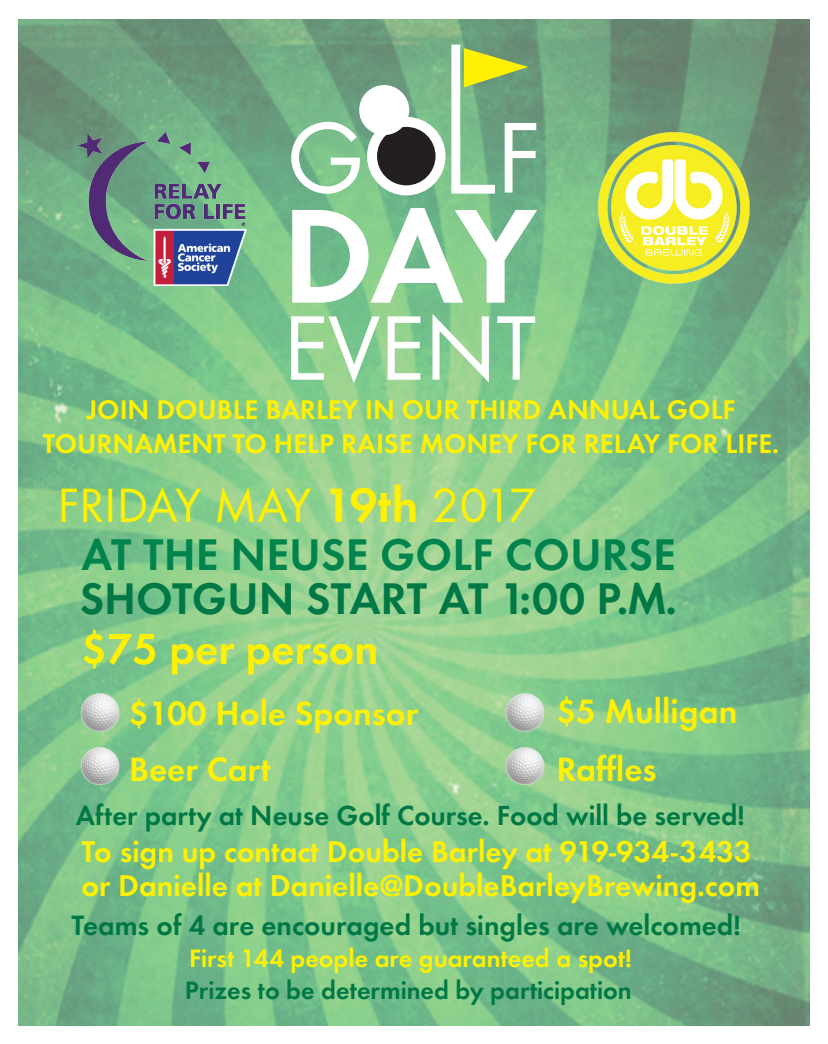
<style>
.page{position:relative;width:828px;height:1044px;background:#fff}
.page>*{position:absolute;margin:0;border:0;box-sizing:border-box;transform-origin:0 0}
.t1{font:700 139px "Function";color:#fff}
.t2{font:104.4px "Function";color:#fff}
.t3{font:95px "Function";letter-spacing:-.01em;color:#fff}
.t4{font:50px "Function";letter-spacing:-.015em;color:#fff101}
.t5{font:700 46px "Function";color:#007845}
.t6{font:700 46px "Function";letter-spacing:.005em;color:#00834c}
.t7{font:700 45px "Function";color:#fff101}
.t8{font:700 35px "Function";color:#fff101}
.t9{font:700 31.2px/34px "Function";color:#fff101}
.t10{font:700 29px "Function";color:#007845}
.t11{font:700 28.7px "Function";color:#007845}
.t12{font:700 28px/33.6px "Function";color:#fff101;text-align:center}
.t13{font:700 26.1px "Function";color:#007845}
.t14{font:700 26.1px "Function";color:#fff101}
.s1{font-weight:700}
</style>
<div class="page">
<img style="left:18px;top:19px;width:792px;height:1007px">
<div style="left:451px;top:45px;width:9px;height:145px;background:#fff"></div>
<div style="left:452px;top:185px;width:43px;height:9px;background:#fff"></div>
<div style="left:372px;top:122px;width:69px;height:68px;background:#231f20;border-radius:50%"></div>
<div style="left:367px;top:117px;width:79px;height:78px;border:10px solid #fff;border-radius:50%"></div>
<div style="left:359px;top:85px;width:50px;height:50px;background:#fff;border-radius:50%"></div>
<svg style="left:464px;top:48px;width:64px;height:39px"></svg>
<img style="left:581px;top:115px;width:187px;height:187px">
<img style="left:81px;top:692px;width:39px;height:40px">
<img style="left:505px;top:692px;width:39px;height:40px">
<img style="left:81px;top:746px;width:39px;height:40px">
<img style="left:505px;top:746px;width:39px;height:40px">
<img style="left:78px;top:132px;width:169px;height:154px">
<h2 class="t2" style="left:286px;top:98px;width:256px">G F</h2>
<h1 class="t1" style="left:282px;top:174px;width:256px">DAY</h1>
<h3 class="t3" style="left:283px;top:294px;width:255px">EVENT</h3>
<p class="t12" style="left:43px;top:393px;width:738px">JOIN DOUBLE BARLEY IN OUR THIRD ANNUAL GOLF<br>TOURNAMENT TO HELP RAISE MONEY FOR RELAY FOR LIFE.</p>
<h3 class="t4" style="left:58px;top:476px;width:480px">FRIDAY MAY <span class="s1">19th</span> 2017</h3>
<h3 class="t6" style="left:82px;top:527px;width:596px">AT THE NEUSE GOLF COURSE</h3>
<h3 class="t5" style="left:80px;top:571px;width:599px">SHOTGUN START AT 1:00 P.M.</h3>
<h3 class="t7" style="left:82px;top:622px;width:298px">$75 per person</h3>
<p class="t8" style="left:129px;top:692px;width:291px">$100 Hole Sponsor</p>
<p class="t8" style="left:129px;top:749px;width:143px">Beer Cart</p>
<p class="t8" style="left:556px;top:691px;width:182px">$5 Mulligan</p>
<p class="t8" style="left:556px;top:749px;width:102px">Raffles</p>
<p class="t11" style="left:76px;top:798px;width:670px">After party at Neuse Golf Course. Food will be served!</p>
<p class="t9" style="left:82px;top:835px;width:680px">To sign up contact Double Barley at 919-934-3433 or Danielle at Danielle@DoubleBarleyBrewing.com</p>
<p class="t10" style="left:71px;top:909px;width:671px">Teams of 4 are encouraged but singles are welcomed!</p>
<p class="t14" style="left:189px;top:943px;width:444px">First 144 people are guaranteed a spot!</p>
<p class="t13" style="left:185px;top:974px;width:448px">Prizes to be determined by participation</p>
</div>
